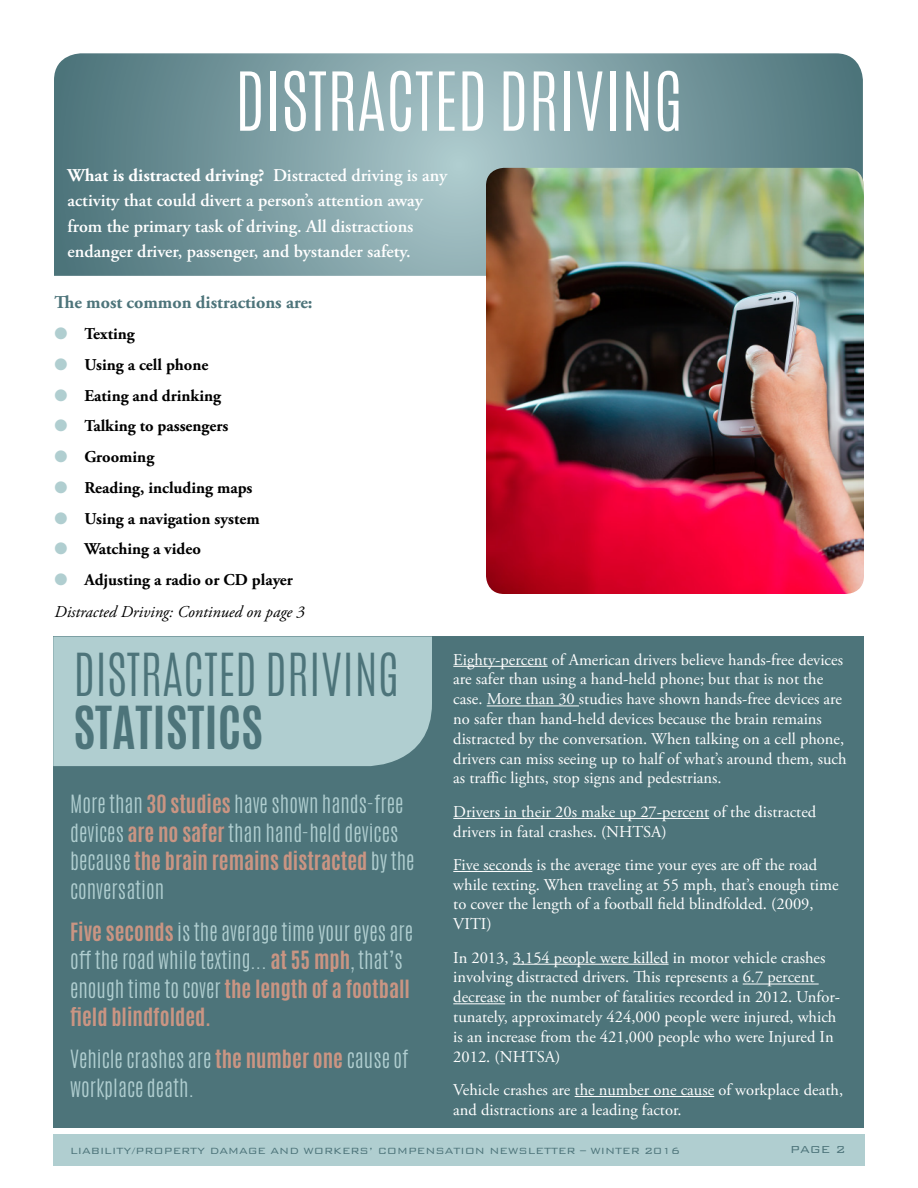
<style>
.page{position:relative;width:918px;height:1188px;background:#fff}
.page>*{position:absolute;margin:0;border:0;box-sizing:border-box;transform-origin:0 0}
.t1{font:300 69px "Antonio";letter-spacing:-.005em;color:#fff}
.t2{font:300 49.5px "Antonio";color:#4d747a}
.t3{font:700 49.5px "Antonio";color:#4d747a}
.t4{font:300 21px/28.5px "Antonio";color:#b0ced0}
.t5{font:600 18px/25.5px "Adobe Garamond Pro";color:#fff}
.t6{font:700 18px "Adobe Garamond Pro";color:#4d747a}
.t7{font:16.5px/19.8px "Adobe Garamond Pro";color:#fff}
.t8{font:700 16.5px "Adobe Garamond Pro";color:#000}
.t9{font:italic 16.5px "Adobe Garamond Pro";color:#000}
.t10{font:300 13.5px "Bank Gothic";color:#4d747a}
.t11{font:300 12px "Bank Gothic";color:#4d747a}
.s1{font-weight:700}
.s2{color:#b0ced0}
.s3{font-weight:700;color:#ca9583}
</style>
<div class="page">
<div style="left:53px;top:1135px;width:812px;height:31px;background:#b0ced0"></div>
<svg style="left:54px;top:53px;width:809px;height:223px;background:#799ba0"></svg>
<div style="left:53px;top:637px;width:811px;height:491px;background:#4d747a"></div>
<div style="left:53px;top:637px;width:379px;height:129px;background:#b0ced0"></div>
<img style="left:486px;top:168px;width:378px;height:426px">
<hr style="left:453px;top:666px;width:95px;height:1px;background:#fff">
<hr style="left:487px;top:706px;width:92px;height:1px;background:#fff">
<hr style="left:453px;top:818px;width:256px;height:1px;background:#fff">
<hr style="left:453px;top:871px;width:79px;height:1px;background:#fff">
<hr style="left:513px;top:964px;width:156px;height:1px;background:#fff">
<hr style="left:743px;top:984px;width:76px;height:1px;background:#fff">
<hr style="left:453px;top:1003px;width:52px;height:1px;background:#fff">
<hr style="left:575px;top:1096px;width:139px;height:1px;background:#fff">
<h1 class="t1" style="left:235px;top:52px;width:450px">DISTRACTED DRIVING</h1>
<p class="t5" style="left:68px;top:163px;width:381px"><span class="s1">What is distracted driving?</span> Distracted driving is any activity that could divert a person’s attention away from the primary task of driving. All distractions endanger driver, passenger, and bystander safety.</p>
<p class="t6" style="left:55px;top:292px;width:260px">The most common distractions are:</p>
<p class="t8" style="left:55px;top:324px;width:82px"><span class="s2">●</span> Texting</p>
<p class="t8" style="left:55px;top:355px;width:155px"><span class="s2">●</span> Using a cell phone</p>
<p class="t8" style="left:55px;top:386px;width:168px"><span class="s2">●</span> Eating and drinking</p>
<p class="t8" style="left:55px;top:417px;width:175px"><span class="s2">●</span> Talking to passengers</p>
<p class="t8" style="left:55px;top:447px;width:101px"><span class="s2">●</span> Grooming</p>
<p class="t8" style="left:55px;top:478px;width:200px"><span class="s2">●</span> Reading, including maps</p>
<p class="t8" style="left:55px;top:509px;width:207px"><span class="s2">●</span> Using a navigation system</p>
<p class="t8" style="left:55px;top:540px;width:148px"><span class="s2">●</span> Watching a video</p>
<p class="t8" style="left:55px;top:570px;width:240px"><span class="s2">●</span> Adjusting a radio or CD player</p>
<p class="t9" style="left:55px;top:602px;width:252px">Distracted Driving: Continued on page 3</p>
<h2 class="t2" style="left:73px;top:639px;width:327px">DISTRACTED DRIVING</h2>
<h2 class="t3" style="left:73px;top:690px;width:191px">STATISTICS</h2>
<p class="t4" style="left:70px;top:790px;width:346px">More than <span class="s3">30 studies</span> have shown hands-free devices <span class="s3">are no safer</span> than hand-held devices because <span class="s3">the brain remains distracted</span> by the conversation</p>
<p class="t4" style="left:70px;top:918px;width:345px"><span class="s3">Five seconds</span> is the average time your eyes are off the road while texting... <span class="s3">at 55 mph</span>, that’s enough time to cover <span class="s3">the length of a football field blindfolded.</span></p>
<p class="t4" style="left:70px;top:1045px;width:340px">Vehicle crashes are <span class="s3">the number one</span> cause of workplace death.</p>
<p class="t7" style="left:453px;top:650px;width:395px">Eighty-percent of American drivers believe hands-free devices are safer than using a hand-held phone; but that is not the case. More than 30 studies have shown hands-free devices are no safer than hand-held devices because the brain remains distracted by the conversation. When talking on a cell phone, drivers can miss seeing up to half of what’s around them, such as traffic lights, stop signs and pedestrians.</p>
<p class="t7" style="left:453px;top:802px;width:364px">Drivers in their 20s make up 27-percent of the distracted drivers in fatal crashes. (NHTSA)</p>
<p class="t7" style="left:453px;top:855px;width:387px">Five seconds is the average time your eyes are off the road while texting. When traveling at 55 mph, that’s enough time to cover the length of a football field blindfolded. (2009, VITI)</p>
<p class="t7" style="left:453px;top:948px;width:388px">In 2013, 3,154 people were killed in motor vehicle crashes involving distracted drivers. This represents a 6.7 percent decrease in the number of fatalities recorded in 2012. Unfor&shy;tunately, approximately 424,000 people were injured, which is an increase from the 421,000 people who were Injured In 2012. (NHTSA)</p>
<p class="t7" style="left:453px;top:1080px;width:391px">Vehicle crashes are the number one cause of workplace death, and distractions are a leading factor.</p>
<p class="t11" style="left:70px;top:1142px;width:612px">LIABILITY/PROPERTY DAMAGE AND WORKERS’ COMPENSATION NEWSLETTER – WINTER 2016</p>
<p class="t10" style="left:790px;top:1139px;width:57px">PAGE 2</p>
</div>
